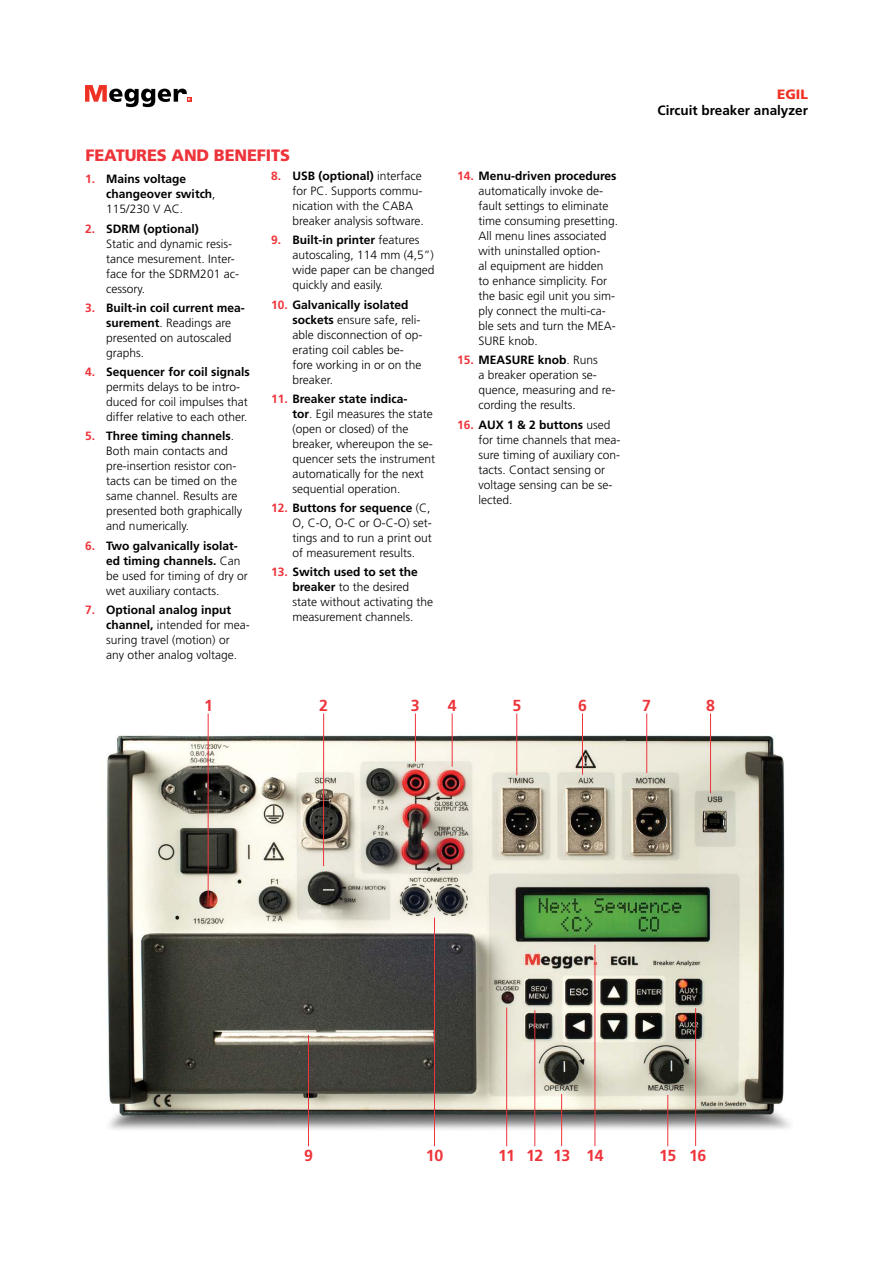
<style>
.page{position:relative;width:893px;height:1263px;background:#fff}
.page>*{position:absolute;margin:0;border:0;box-sizing:border-box;transform-origin:0 0}
.t1{font:900 16.5px "Frutiger LT Std";letter-spacing:-.01em;color:#ee343b}
.t2{font:700 15.9px "Frutiger LT Std";letter-spacing:-.03em;color:#ee343b}
.t3{font:700 13.5px "Frutiger LT Std";color:#000}
.t4{font:900 13.5px "Frutiger LT Std";color:#ee3124}
.t5{font:300 12px/15px "Frutiger LT Std";color:#000}
.t6{font:700 12px/15px "Frutiger LT Std";color:#000}
.s1{color:#ee343b}
.s2{font-weight:300}
.s3{font-weight:700;color:#ee343b}
.s4{font-weight:700}
</style>
<div class="page">
<svg style="left:85px;top:85px;width:106px;height:22px"></svg>
<img style="left:107px;top:724px;width:684px;height:410px">
<hr style="left:561px;top:1094px;width:1px;height:52px;background:#ee343b">
<hr style="left:534px;top:1010px;width:1px;height:136px;background:#ee343b">
<hr style="left:506px;top:1007px;width:1px;height:139px;background:#ee343b">
<hr style="left:434px;top:918px;width:1px;height:228px;background:#ee343b">
<hr style="left:594px;top:945px;width:1px;height:201px;background:#ee343b">
<hr style="left:308px;top:1035px;width:1px;height:111px;background:#ee343b">
<hr style="left:415px;top:713px;width:1px;height:48px;background:#ee343b">
<hr style="left:208px;top:713px;width:1px;height:185px;background:#ee343b">
<hr style="left:452px;top:713px;width:1px;height:54px;background:#ee343b">
<hr style="left:323px;top:713px;width:1px;height:153px;background:#ee343b">
<hr style="left:516px;top:713px;width:1px;height:62px;background:#ee343b">
<hr style="left:582px;top:713px;width:1px;height:62px;background:#ee343b">
<hr style="left:646px;top:713px;width:1px;height:60px;background:#ee343b">
<hr style="left:710px;top:713px;width:1px;height:80px;background:#ee343b">
<hr style="left:667px;top:1095px;width:1px;height:51px;background:#ee343b">
<hr style="left:695px;top:1008px;width:1px;height:138px;background:#ee343b">
<h1 class="t1" style="left:86px;top:145px;width:206px">FEATURES AND BENEFITS</h1>
<p class="t6" style="left:106px;top:172px;width:111px;text-indent:-21px"><span class="s1">1.</span> Mains voltage changeover switch<span class="s2">,<br>115/230 V AC.</span></p>
<p class="t5" style="left:106px;top:221px;width:134px;text-indent:-21px"><span class="s3">2.</span> <span class="s4">SDRM (optional)<br></span>Static and dynamic resis&shy;tance mesurement. Inter&shy;face for the SDRM201 ac&shy;cessory.</p>
<p class="t5" style="left:106px;top:300px;width:140px;text-indent:-21px"><span class="s3">3.</span> <span class="s4">Built-in coil current mea&shy;surement</span>. Readings are presented on autoscaled graphs.</p>
<p class="t5" style="left:106px;top:365px;width:145px;text-indent:-21px"><span class="s3">4.</span> <span class="s4">Sequencer for coil signals </span>permits delays to be intro&shy;duced for coil impulses that differ relative to each other.</p>
<p class="t5" style="left:106px;top:429px;width:137px;text-indent:-21px"><span class="s3">5.</span> <span class="s4">Three timing channels</span>.<br>Both main contacts and pre-insertion resistor con&shy;tacts can be timed on the same channel. Results are presented both graphically and numerically.</p>
<p class="t5" style="left:106px;top:538px;width:143px;text-indent:-21px"><span class="s3">6.</span> <span class="s4">Two galvanically isolat&shy;ed timing channels.</span> Can be used for timing of dry or wet auxiliary contacts.</p>
<p class="t5" style="left:106px;top:602px;width:145px;text-indent:-21px"><span class="s3">7.</span> <span class="s4">Optional analog input channel,</span> intended for mea&shy;suring travel (motion) or any other analog voltage.</p>
<p class="t5" style="left:292px;top:169px;width:133px;text-indent:-21px"><span class="s3">8.</span> <span class="s4">USB (optional)</span> interface for PC. Supports commu&shy;nication with the CABA breaker analysis software.</p>
<p class="t5" style="left:292px;top:233px;width:144px;text-indent:-21px"><span class="s3">9.</span> <span class="s4">Built-in printer</span> features autoscaling, 114 mm (4,5”) wide paper can be changed quickly and easily.</p>
<p class="t5" style="left:292px;top:297px;width:132px;text-indent:-21px"><span class="s3">10.</span> <span class="s4">Galvanically isolated sockets</span> ensure safe, reli&shy;able disconnection of op&shy;erating coil cables be&shy;fore working in or on the breaker.</p>
<p class="t5" style="left:292px;top:391px;width:144px;text-indent:-21px"><span class="s3">11.</span> <span class="s4">Breaker state indica-<br>tor</span>. Egil measures the state (open or closed) of the breaker, whereupon the se&shy;quencer sets the instrument automatically for the next sequential operation.</p>
<p class="t5" style="left:292px;top:501px;width:141px;text-align:justify;text-indent:-21px"><span class="s3">12.</span> <span class="s4">Buttons for sequence</span> (C, O, C-O, O-C or O-C-O) set&shy;tings and to run a print out of measurement results.</p>
<p class="t5" style="left:292px;top:565px;width:142px;text-indent:-21px"><span class="s3">13.</span> <span class="s4">Switch used to set the breaker</span> to the desired state without activating the measurement channels.</p>
<p class="t5" style="left:478px;top:169px;width:141px;text-indent:-21px"><span class="s3">14.</span> <span class="s4">Menu-driven procedures </span>automatically invoke de&shy;fault settings to eliminate time consuming presetting.<br>All menu lines associated with uninstalled option-<br>al equipment are hidden<br>to enhance simplicity. For the basic egil unit you sim&shy;ply connect the multi-ca&shy;ble sets and turn the MEA-<br>SURE knob.</p>
<p class="t5" style="left:478px;top:353px;width:139px;text-indent:-21px"><span class="s3">15.</span> <span class="s4">MEASURE knob</span>. Runs<br>a breaker operation se&shy;quence, measuring and re&shy;cording the results.</p>
<p class="t5" style="left:478px;top:417px;width:143px;text-indent:-21px"><span class="s3">16.</span> <span class="s4">AUX 1 &amp; 2 buttons</span> used for time channels that mea&shy;sure timing of auxiliary con&shy;tacts. Contact sensing or voltage sensing can be se&shy;lected.</p>
<p class="t4" style="left:777px;top:86px;width:32px">EGIL</p>
<p class="t3" style="left:658px;top:102px;width:152px">Circuit breaker analyzer</p>
<h2 class="t2" style="left:204px;top:696px;width:10px">1</h2>
<h2 class="t2" style="left:319px;top:696px;width:10px">2</h2>
<h2 class="t2" style="left:411px;top:696px;width:10px">3</h2>
<h2 class="t2" style="left:448px;top:696px;width:10px">4</h2>
<h2 class="t2" style="left:512px;top:696px;width:10px">5</h2>
<h2 class="t2" style="left:578px;top:696px;width:10px">6</h2>
<h2 class="t2" style="left:642px;top:696px;width:10px">7</h2>
<h2 class="t2" style="left:706px;top:696px;width:10px">8</h2>
<h2 class="t2" style="left:304px;top:1146px;width:10px">9</h2>
<h2 class="t2" style="left:426px;top:1146px;width:19px">10</h2>
<h2 class="t2" style="left:498px;top:1146px;width:107px">11 12 13 14</h2>
<h2 class="t2" style="left:659px;top:1146px;width:49px">15 16</h2>
</div>
